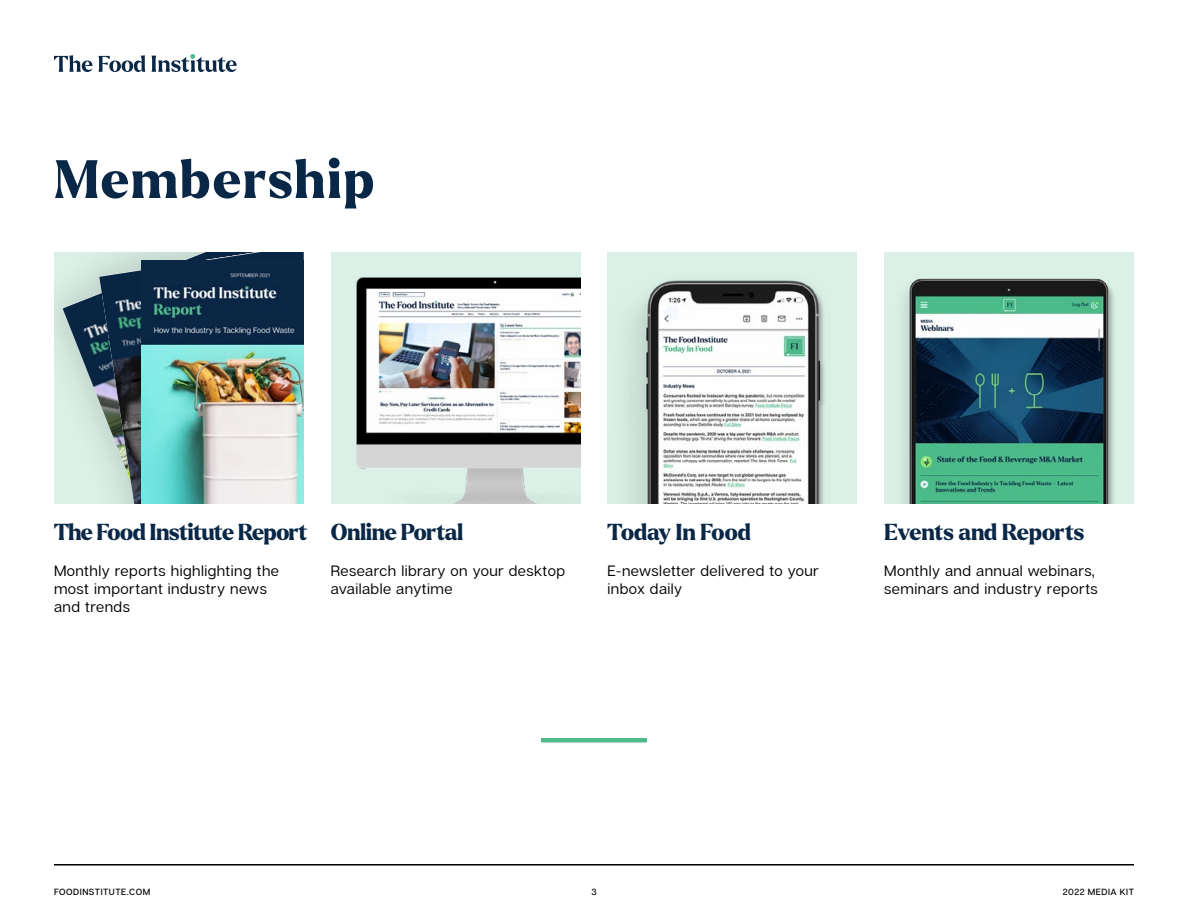
<style>
.page{position:relative;width:1188px;height:918px;background:#fff}
.page>*{position:absolute;margin:0;border:0;box-sizing:border-box;transform-origin:0 0}
.t1{font:800 52.5px "Larken";letter-spacing:.025em;color:#092746}
.t2{font:800 22.5px "Larken";letter-spacing:-.02em;color:#092746}
.t3{font:15px/18px "Articulat CF";letter-spacing:.03em;color:#000}
.t4{font:500 9px "Articulat CF";letter-spacing:.055em;color:#000}
</style>
<div class="page">
<hr style="left:54px;top:864px;width:1080px;height:2px;background:#000">
<div style="left:54px;top:252px;width:250px;height:252px;background:#000;opacity:.15"></div>
<img style="left:63px;top:252px;width:36px;height:252px">
<img style="left:99px;top:252px;width:205px;height:252px">
<img style="left:141px;top:261px;width:163px;height:243px">
<div style="left:608px;top:252px;width:249px;height:252px;background:#dbf1e7"></div>
<img style="left:884px;top:252px;width:250px;height:252px">
<div style="left:331px;top:252px;width:249px;height:252px;background:#dbf1e7"></div>
<img style="left:356px;top:277px;width:224px;height:227px">
<hr style="left:541px;top:738px;width:106px;height:4px;background:#4cbb89">
<svg style="left:54px;top:55px;width:38px;height:17px"></svg>
<svg style="left:98px;top:55px;width:47px;height:17px"></svg>
<svg style="left:152px;top:54px;width:85px;height:18px"></svg>
<img style="left:627px;top:280px;width:198px;height:224px">
<h1 class="t1" style="left:54px;top:145px;width:322px">Membership</h1>
<h2 class="t2" style="left:54px;top:517px;width:255px">The Food Institute Report</h2>
<p class="t3" style="left:54px;top:562px;width:227px">Monthly reports highlighting the most important industry news and trends</p>
<h2 class="t2" style="left:331px;top:517px;width:134px">Online Portal</h2>
<p class="t3" style="left:331px;top:562px;width:236px">Research library on your desktop available anytime</p>
<h2 class="t2" style="left:608px;top:517px;width:145px">Today In Food</h2>
<p class="t3" style="left:608px;top:562px;width:213px">E-newsletter delivered to your inbox daily</p>
<h2 class="t2" style="left:884px;top:517px;width:202px">Events and Reports</h2>
<p class="t3" style="left:884px;top:562px;width:215px">Monthly and annual webinars, seminars and industry reports</p>
<p class="t4" style="left:54px;top:886px;width:98px">FOODINSTITUTE.COM</p>
<p class="t4" style="left:591px;top:886px;width:7px">3</p>
<p class="t4" style="left:1063px;top:886px;width:73px">2022 MEDIA KIT</p>
</div>
